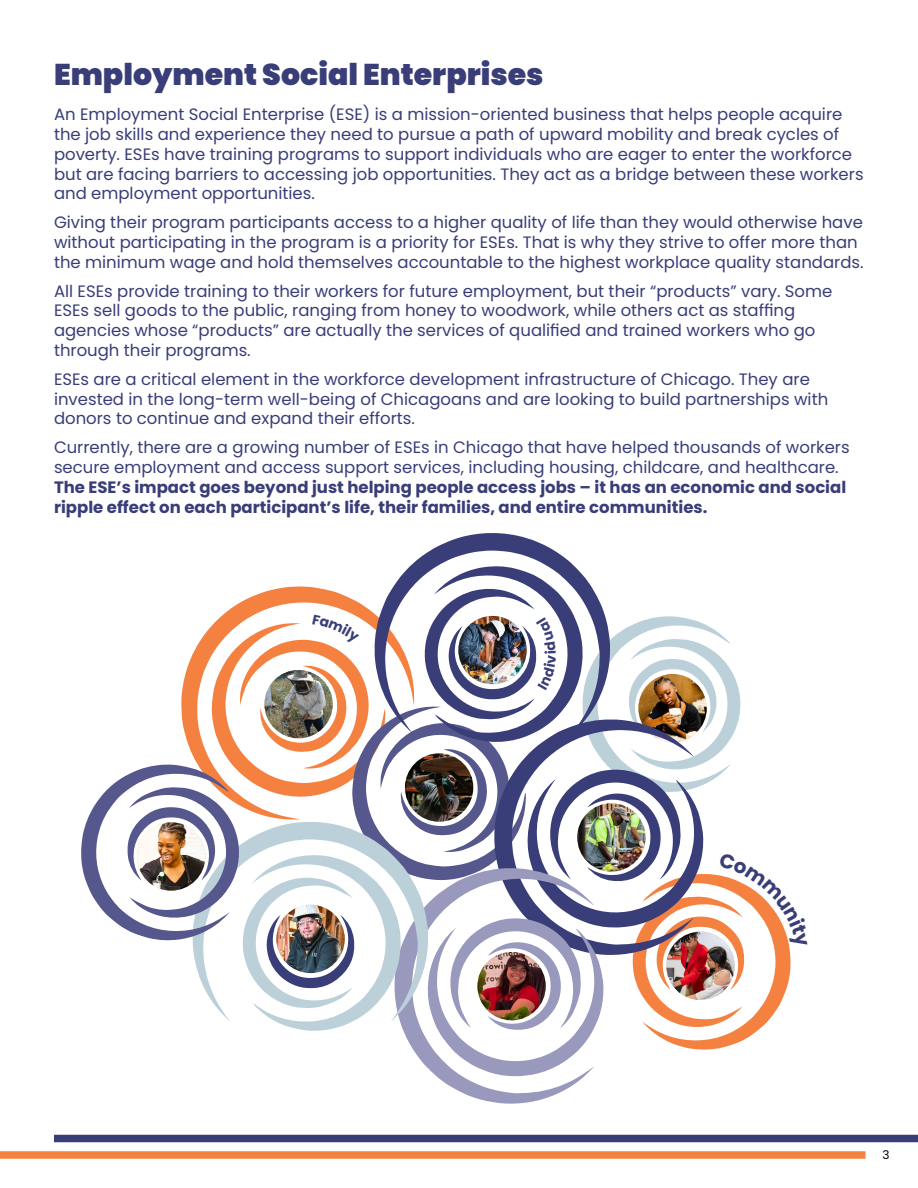
<style>
.page{position:relative;width:918px;height:1188px;background:#fff}
.page>*{position:absolute;margin:0;border:0;box-sizing:border-box;transform-origin:0 0}
.Head{font:900 30px "Poppins";color:#393d78}
.Copy{font:16.5px/19.8px "Poppins";color:#393d78}
.t1{font:12px "Poppins";color:#000}
.s1{font-weight:700}
</style>
<div class="page">
<div style="left:0;top:1151px;width:866px;height:8px;background:#f58141"></div>
<div style="left:54px;top:1135px;width:864px;height:7px;background:#393d78"></div>
<svg style="left:436px;top:1076px;width:149px;height:28px"></svg>
<svg style="left:410px;top:533px;width:164px;height:33px"></svg>
<svg style="left:81px;top:566px;width:710px;height:510px"></svg>
<p class="Head" style="left:54px;top:58px;width:491px">Employment Social Enterprises</p>
<p class="Copy" style="left:54px;top:105px;width:811px">An Employment Social Enterprise (ESE) is a mission-oriented business that helps people acquire the job skills and experience they need to pursue a path of upward mobility and break cycles of poverty. ESEs have training programs to support individuals who are eager to enter the workforce but are facing barriers to accessing job opportunities. They act as a bridge between these workers and employment opportunities.</p>
<p class="Copy" style="left:54px;top:213px;width:810px">Giving their program participants access to a higher quality of life than they would otherwise have without participating in the program is a priority for ESEs. That is why they strive to offer more than the minimum wage and hold themselves accountable to the highest workplace quality standards.</p>
<p class="Copy" style="left:54px;top:281px;width:780px">All ESEs provide training to their workers for future employment, but their “products” vary. Some ESEs sell goods to the public, ranging from honey to woodwork, while others act as staffing agencies whose “products” are actually the services of qualified and trained workers who go through their programs.</p>
<p class="Copy" style="left:54px;top:369px;width:776px">ESEs are a critical element in the workforce development infrastructure of Chicago. They are invested in the long-term well-being of Chicagoans and are looking to build partnerships with donors to continue and expand their efforts.</p>
<p class="Copy" style="left:54px;top:438px;width:797px">Currently, there are a growing number of ESEs in Chicago that have helped thousands of workers secure employment and access support services, including housing, childcare, and healthcare.<br><span class="s1">The ESE’s impact goes beyond just helping people access jobs – it has an economic and social ripple effect on each participant’s life, their families, and entire communities.</span></p>
<p class="t1" style="left:882px;top:1148px;width:9px">3</p>
</div>
